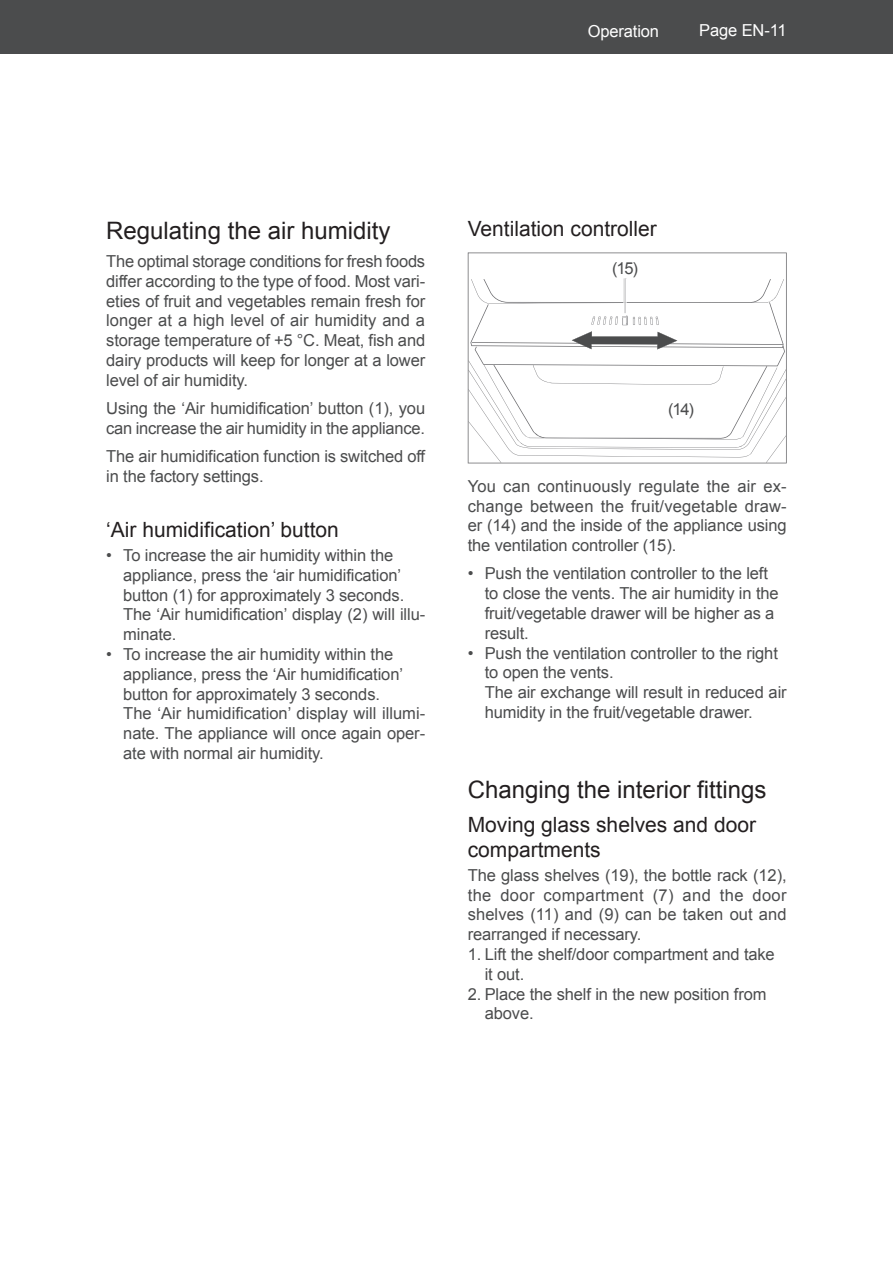
<style>
.page{position:relative;width:893px;height:1263px;background:#fff}
.page>*{position:absolute;margin:0;border:0;box-sizing:border-box;transform-origin:0 0}
.t1{font:24px "Arial";color:#231f20}
.t2{font:21px/25.2px "Arial";color:#231f20}
.t3{font:16.5px/19.8px "Arial";letter-spacing:-.01em;color:#4b4c4d}
.t4{font:16.5px "Arial";letter-spacing:-.01em;color:#fff}
</style>
<div class="page">
<div style="left:0;top:0;width:893px;height:54px;background:#4b4c4d"></div>
<svg style="left:468px;top:253px;width:319px;height:210px"></svg>
<svg style="left:468px;top:279px;width:318px;height:184px"></svg>
<p class="t4" style="left:588px;top:22px;width:73px">Operation</p>
<p class="t4" style="left:699px;top:22px;width:89px">Page EN-11</p>
<h1 class="t1" style="left:106px;top:217px;width:286px">Regulating the air humidity</h1>
<p class="t3" style="left:106px;top:251px;width:320px;text-align:justify">The optimal storage conditions for fresh foods differ according to the type of food. Most vari&shy;eties of fruit and vegetables remain fresh for longer at a high level of air humidity and a storage temperature of +5 °C. Meat, fish and dairy products will keep for longer at a lower level of air humidity.</p>
<p class="t3" style="left:106px;top:398px;width:320px">Using the ‘Air humidification’ button (1), you can increase the air humidity in the appliance.</p>
<p class="t3" style="left:106px;top:447px;width:320px">The air humidification function is switched off in the factory settings.</p>
<p class="t2" style="left:106px;top:517px;width:234px">‘Air humidification’ button</p>
<p class="t3" style="left:123px;top:545px;width:303px;text-indent:-17px">• To increase the air humidity within the appliance, press the ‘air humidification’ button (1) for approximately 3 seconds.<br>The ‘Air humidification’ display (2) will illu&shy;minate.</p>
<p class="t3" style="left:123px;top:644px;width:303px;text-indent:-17px">• To increase the air humidity within the appliance, press the ‘Air humidification’ button for approximately 3 seconds.<br>The ‘Air humidification’ display will illumi&shy;nate. The appliance will once again oper&shy;ate with normal air humidity.</p>
<p class="t2" style="left:468px;top:217px;width:191px">Ventilation controller</p>
<p class="t3" style="left:612px;top:258px;width:27px">(15)</p>
<p class="t3" style="left:668px;top:400px;width:27px">(14)</p>
<p class="t3" style="left:468px;top:476px;width:320px;text-align:justify">You can continuously regulate the air ex&shy;change between the fruit/vegetable draw&shy;er (14) and the inside of the appliance using the ventilation controller (15).</p>
<p class="t3" style="left:485px;top:564px;width:295px;text-indent:-17px">• Push the ventilation controller to the left to close the vents. The air humidity in the fruit/vegetable drawer will be higher as a result.</p>
<p class="t3" style="left:485px;top:643px;width:303px;text-indent:-17px">• Push the ventilation controller to the right to open the vents.<br>The air exchange will result in reduced air humidity in the fruit/vegetable drawer.</p>
<h1 class="t1" style="left:468px;top:776px;width:300px">Changing the interior fittings</h1>
<p class="t2" style="left:468px;top:812px;width:290px">Moving glass shelves and door compartments</p>
<p class="t3" style="left:468px;top:865px;width:320px;text-align:justify">The glass shelves (19), the bottle rack (12), the door compartment (7) and the door shelves (11) and (9) can be taken out and rearranged if necessary.</p>
<p class="t3" style="left:485px;top:944px;width:291px;text-indent:-17px">1. Lift the shelf/door compartment and take it out.</p>
<p class="t3" style="left:485px;top:984px;width:283px;text-indent:-17px">2. Place the shelf in the new position from above.</p>
</div>
